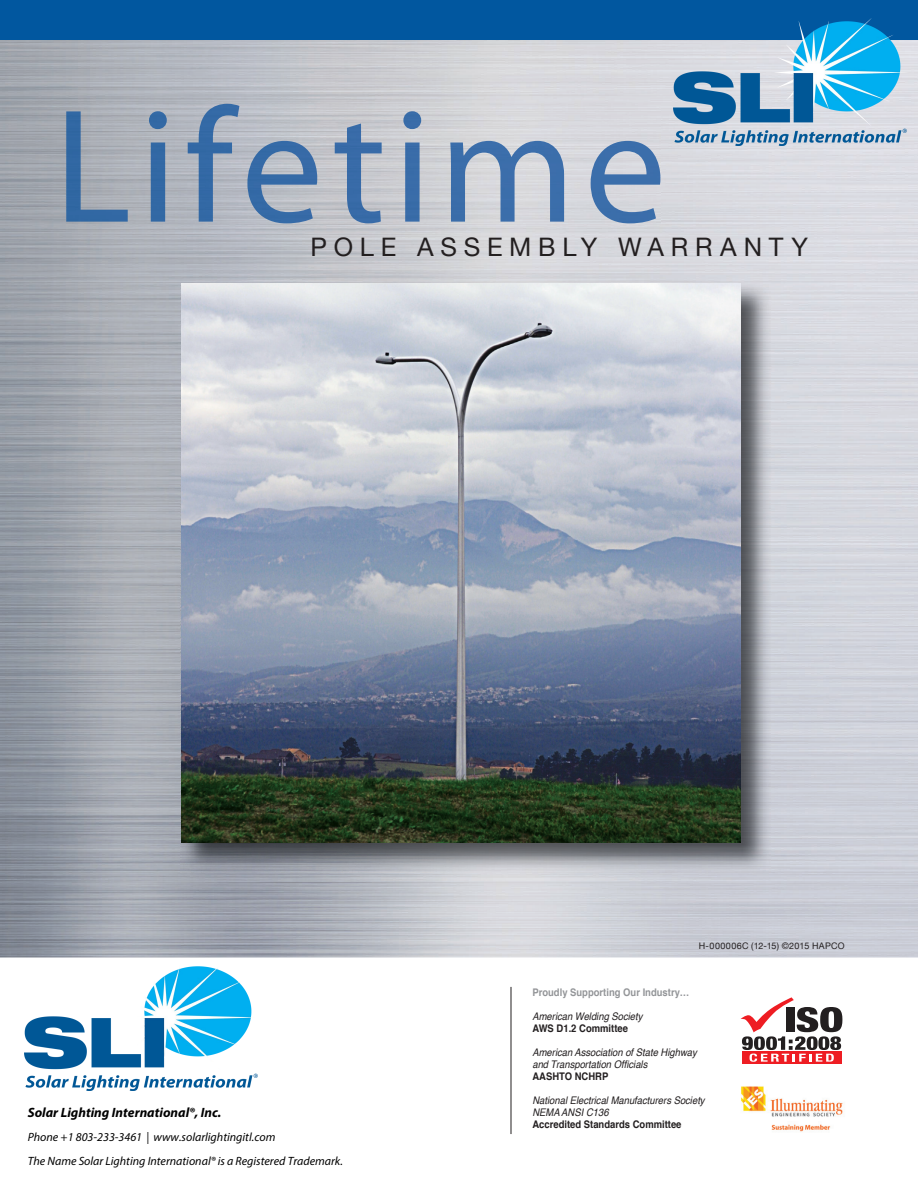
<style>
.page{position:relative;width:918px;height:1188px;background:#fff}
.page>*{position:absolute;margin:0;border:0;box-sizing:border-box;transform-origin:0 0}
.t1{font:25.5px "Helvetica Neue";letter-spacing:.265em;color:#231f20}
.t2{font:italic 700 13.5px "Myriad Pro";color:#000}
.t3{font:italic 12px/24.3px "Myriad Pro";color:#000}
.t4{font:italic 10.5px/12px "Helvetica";color:#231f20;scale:.9 1}
.t5{font:700 10.5px "Helvetica";color:#231f20;scale:.9 1}
.t6{font:700 10.5px "Helvetica";color:#939598;scale:.9 1}
.t7{font:9px "Helvetica Neue";letter-spacing:.035em;color:#231f20}
</style>
<div class="page">
<div style="left:0;top:0;width:918px;height:53px;background:#01579f"></div>
<img style="left:0;top:40px;width:918px;height:918px">
<hr style="left:511px;top:987px;width:1px;height:147px;background:#231f20">
<img style="left:180px;top:282px;width:591px;height:590px">
<img style="left:181px;top:283px;width:560px;height:560px">
<img style="left:66px;top:104px;width:594px;height:119px">
<img style="left:741px;top:1086px;width:102px;height:46px">
<div style="left:742px;top:1051px;width:100px;height:13px;background:#ee1d23"></div>
<svg style="left:741px;top:997px;width:101px;height:65px"></svg>
<img style="left:24px;top:966px;width:234px;height:124px">
<img style="left:674px;top:19px;width:235px;height:127px">
<h1 class="t1" style="left:310px;top:228px;width:499px">POLE ASSEMBLY WARRANTY</h1>
<p class="t2" style="left:28px;top:1104px;width:195px">Solar Lighting International®, Inc.</p>
<p class="t3" style="left:28px;top:1124px;width:317px">Phone +1 803-233-3461 | www.solarlightingitl.com<br>The Name Solar Lighting International® is a Registered Trademark.</p>
<p class="t7" style="left:699px;top:940px;width:148px">H-000006C (12-15) ©2015 HAPCO</p>
<p class="t6" style="left:532px;top:984px;width:176px">Proudly Supporting Our Industry…</p>
<p class="t4" style="left:532px;top:1011px;width:124px">American Welding Society</p>
<p class="t5" style="left:532px;top:1020px;width:108px">AWS D1.2 Committee</p>
<p class="t4" style="left:532px;top:1047px;width:184px">American Association of State Highway and Transportation Officials</p>
<p class="t5" style="left:532px;top:1068px;width:86px">AASHTO NCHRP</p>
<p class="t4" style="left:532px;top:1095px;width:193px">National Electrical Manufacturers Society<br>NEMA ANSI C136</p>
<p class="t5" style="left:532px;top:1116px;width:167px">Accredited Standards Committee</p>
</div>
